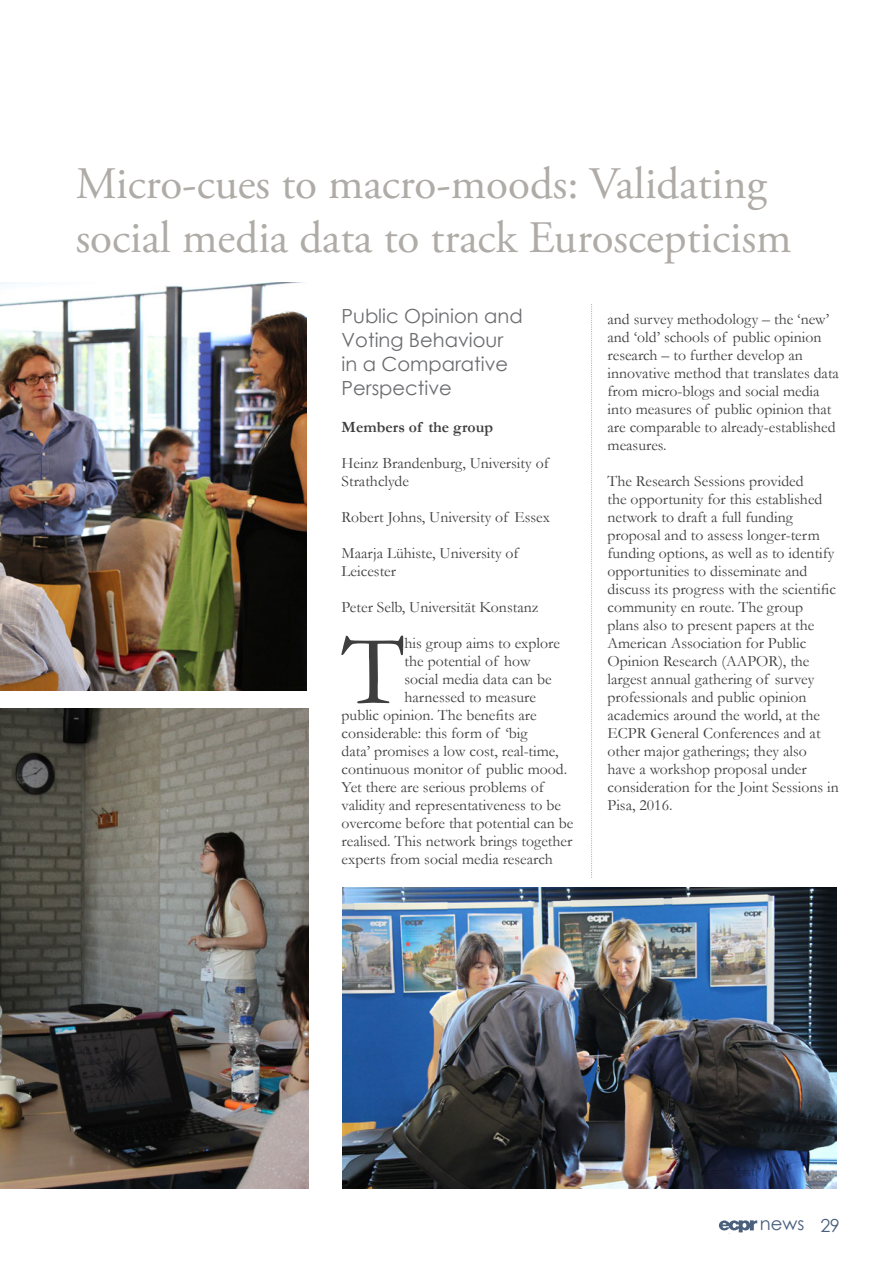
<style>
.page{position:relative;width:893px;height:1263px;background:#fff}
.page>*{position:absolute;margin:0;border:0;box-sizing:border-box;transform-origin:0 0}
.t1{font:102.3px "Garamond";color:#3e3e3f}
.t2{font:45px/54px "Adobe Garamond Pro";color:#afaba7}
.t3{font:19.5px/24px "Century Gothic";color:#6c6d70}
.t4{font:18px "Century Gothic";color:#4a607d}
.t5{font:15.75px/18px "Garamond";color:#3e3e3f}
.t6{font:700 15.75px "Garamond";color:#3e3e3f}
</style>
<div class="page">
<svg style="left:719px;top:1220px;width:38px;height:12px"></svg>
<img style="left:0;top:283px;width:306px;height:407px">
<img style="left:0;top:709px;width:309px;height:479px">
<img style="left:343px;top:887px;width:493px;height:301px">
<svg style="left:591px;top:304px;width:3px;height:708px"></svg>
<h2 class="t2" style="left:76px;top:158px;width:717px">Micro-cues to macro-moods: Validating social media data to track Euroscepticism</h2>
<p class="t3" style="left:342px;top:303px;width:183px">Public Opinion and<br>Voting Behaviour in a Comparative<br>Perspective</p>
<p class="t6" style="left:342px;top:416px;width:153px">Members of the group</p>
<p class="t5" style="left:342px;top:454px;width:209px">Heinz Brandenburg, University of<br>Strathclyde</p>
<p class="t5" style="left:342px;top:508px;width:210px">Robert Johns, University of Essex</p>
<p class="t5" style="left:342px;top:544px;width:179px">Maarja Lühiste, University of<br>Leicester</p>
<p class="t5" style="left:342px;top:598px;width:198px">Peter Selb, Universität Konstanz</p>
<h1 class="t1" style="left:342px;top:601px;width:64px">T</h1>
<p class="t5" style="left:404px;top:634px;width:157px">his group aims to explore</p>
<p class="t5" style="left:404px;top:652px;width:128px">the potential of how</p>
<p class="t5" style="left:404px;top:670px;width:149px">social media data can be</p>
<p class="t5" style="left:404px;top:688px;width:133px">harnessed to measure</p>
<p class="t5" style="left:342px;top:706px;width:196px">public opinion. The benefits are</p>
<p class="t5" style="left:342px;top:724px;width:187px">considerable: this form of ‘big</p>
<p class="t5" style="left:342px;top:742px;width:219px">data’ promises a low cost, real-time,</p>
<p class="t5" style="left:342px;top:760px;width:227px">continuous monitor of public mood.</p>
<p class="t5" style="left:342px;top:778px;width:204px">Yet there are serious problems of</p>
<p class="t5" style="left:342px;top:796px;width:221px">validity and representativeness to be</p>
<p class="t5" style="left:342px;top:814px;width:233px">overcome before that potential can be</p>
<p class="t5" style="left:342px;top:832px;width:232px">realised. This network brings together</p>
<p class="t5" style="left:342px;top:850px;width:213px">experts from social media research</p>
<p class="t5" style="left:607px;top:310px;width:233px">and survey methodology – the ‘new’ and ‘old’ schools of public opinion research – to further develop an innovative method that translates data from micro-blogs and social media into measures of public opinion that are comparable to already-established measures.</p>
<p class="t5" style="left:607px;top:472px;width:233px">The Research Sessions provided<br>the opportunity for this established network to draft a full funding proposal and to assess longer-term funding options, as well as to identify opportunities to disseminate and discuss its progress with the scientific community en route. The group plans also to present papers at the American Association for Public Opinion Research (AAPOR), the largest annual gathering of survey professionals and public opinion academics around the world, at the ECPR General Conferences and at other major gatherings; they also<br>have a workshop proposal under consideration for the Joint Sessions in Pisa, 2016.</p>
<p class="t4" style="left:760px;top:1211px;width:82px">news 29</p>
</div>
